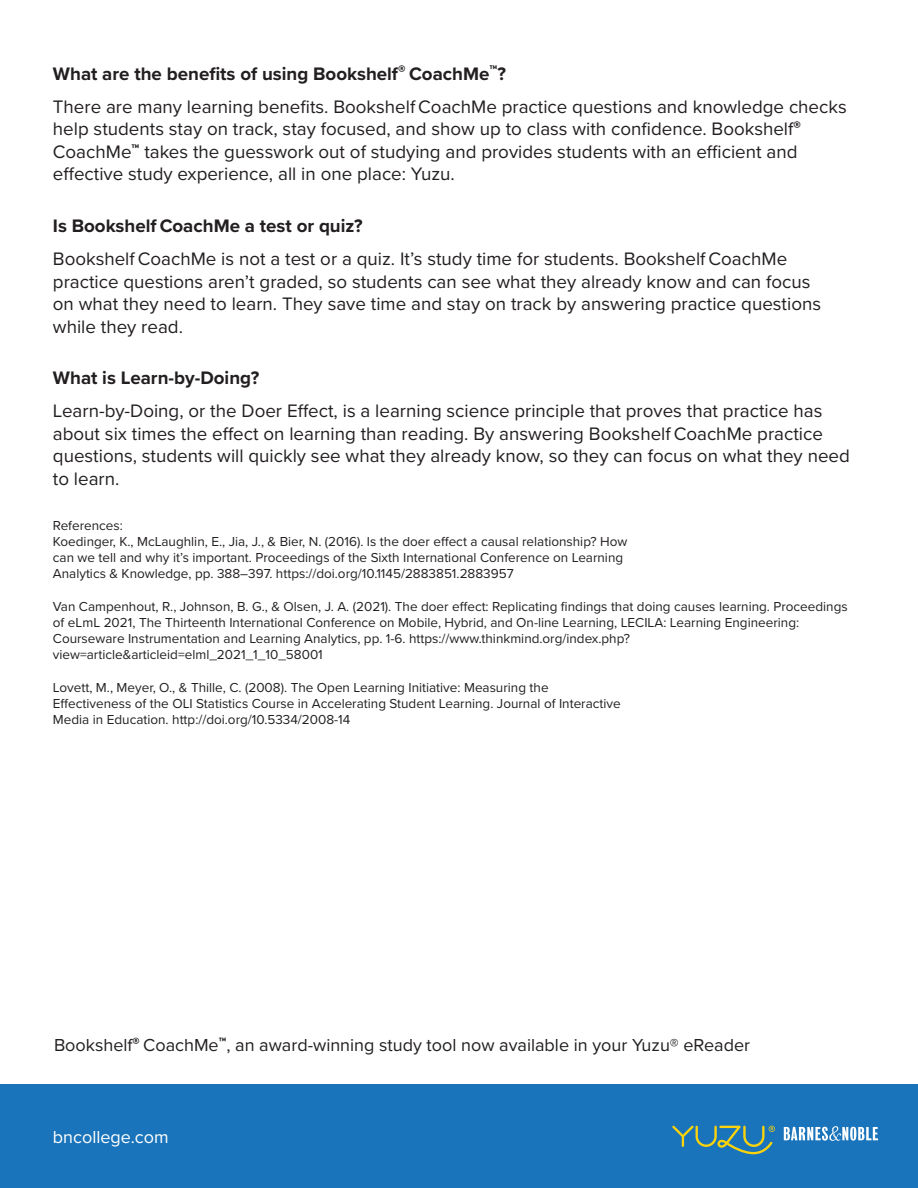
<style>
.page{position:relative;width:918px;height:1188px;background:#fff}
.page>*{position:absolute;margin:0;border:0;box-sizing:border-box;transform-origin:0 0}
.t1{font:18.75px/22.5px "Proxima Nova";color:#231f20}
.t2{font:700 18.75px "Proxima Nova";color:#231f20}
.t3{font:18px "Proxima Nova";color:#231f20}
.t4{font:18px "Proxima Nova";color:#fff}
.t5{font:13.5px/16.2px "Proxima Nova";color:#231f20}
</style>
<div class="page">
<div style="left:0;top:1084px;width:918px;height:104px;background:#1974bb"></div>
<svg style="left:784px;top:1126px;width:94px;height:15px"></svg>
<svg style="left:672px;top:1126px;width:103px;height:28px"></svg>
<p class="t2" style="left:53px;top:59px;width:455px">What are the benefits of using Bookshelf<sup>®</sup> CoachMe<sup>™</sup>?</p>
<p class="t1" style="left:53px;top:95px;width:795px">There are many learning benefits. Bookshelf CoachMe practice questions and knowledge checks help students stay on track, stay focused, and show up to class with confidence. Bookshelf<sup>® </sup>CoachMe<sup>™</sup> takes the guesswork out of studying and provides students with an efficient and effective study experience, all in one place: Yuzu.</p>
<p class="t2" style="left:53px;top:211px;width:311px">Is Bookshelf CoachMe a test or quiz?</p>
<p class="t1" style="left:53px;top:247px;width:759px">Bookshelf CoachMe is not a test or a quiz. It’s study time for students. Bookshelf CoachMe practice questions aren’t graded, so students can see what they already know and can focus</p>
<p class="t1" style="left:53px;top:292px;width:770px">on what they need to learn. They save time and stay on track by answering practice questions while they read.</p>
<p class="t2" style="left:53px;top:364px;width:208px">What is Learn-by-Doing?</p>
<p class="t1" style="left:53px;top:399px;width:798px">Learn-by-Doing, or the Doer Effect, is a learning science principle that proves that practice has about six times the effect on learning than reading. By answering Bookshelf CoachMe practice questions, students will quickly see what they already know, so they can focus on what they need to learn.</p>
<p class="t5" style="left:53px;top:516px;width:71px">References:</p>
<p class="t5" style="left:53px;top:533px;width:576px">Koedinger, K., McLaughlin, E., Jia, J., &amp; Bier, N. (2016). Is the doer effect a causal relationship? How</p>
<p class="t5" style="left:53px;top:549px;width:572px">can we tell and why it’s important. Proceedings of the Sixth International Conference on Learning</p>
<p class="t5" style="left:53px;top:565px;width:462px">Analytics &amp; Knowledge, pp. 388–397. https://doi.org/10.1145/2883851.2883957</p>
<p class="t5" style="left:53px;top:597px;width:796px">Van Campenhout, R., Johnson, B. G., &amp; Olsen, J. A. (2021). The doer effect: Replicating findings that doing causes learning. Proceedings of eLmL 2021, The Thirteenth International Conference on Mobile, Hybrid, and On-line Learning, LECILA: Learning Engineering:<br>Courseware Instrumentation and Learning Analytics, pp. 1-6. https://www.thinkmind.org/index.php?</p>
<p class="t5" style="left:53px;top:646px;width:271px">view=article&amp;articleid=elml_2021_1_10_58001</p>
<p class="t5" style="left:53px;top:678px;width:497px">Lovett, M., Meyer, O., &amp; Thille, C. (2008). The Open Learning Initiative: Measuring the</p>
<p class="t5" style="left:53px;top:695px;width:569px">Effectiveness of the OLI Statistics Course in Accelerating Student Learning. Journal of Interactive</p>
<p class="t5" style="left:53px;top:711px;width:299px">Media in Education. http://doi.org/10.5334/2008-14</p>
<p class="t3" style="left:54px;top:1031px;width:698px">Bookshelf<sup>®</sup> CoachMe<sup>™</sup>, an award-winning study tool now available in your Yuzu® eReader</p>
<p class="t4" style="left:53px;top:1124px;width:117px">bncollege.com</p>
</div>
